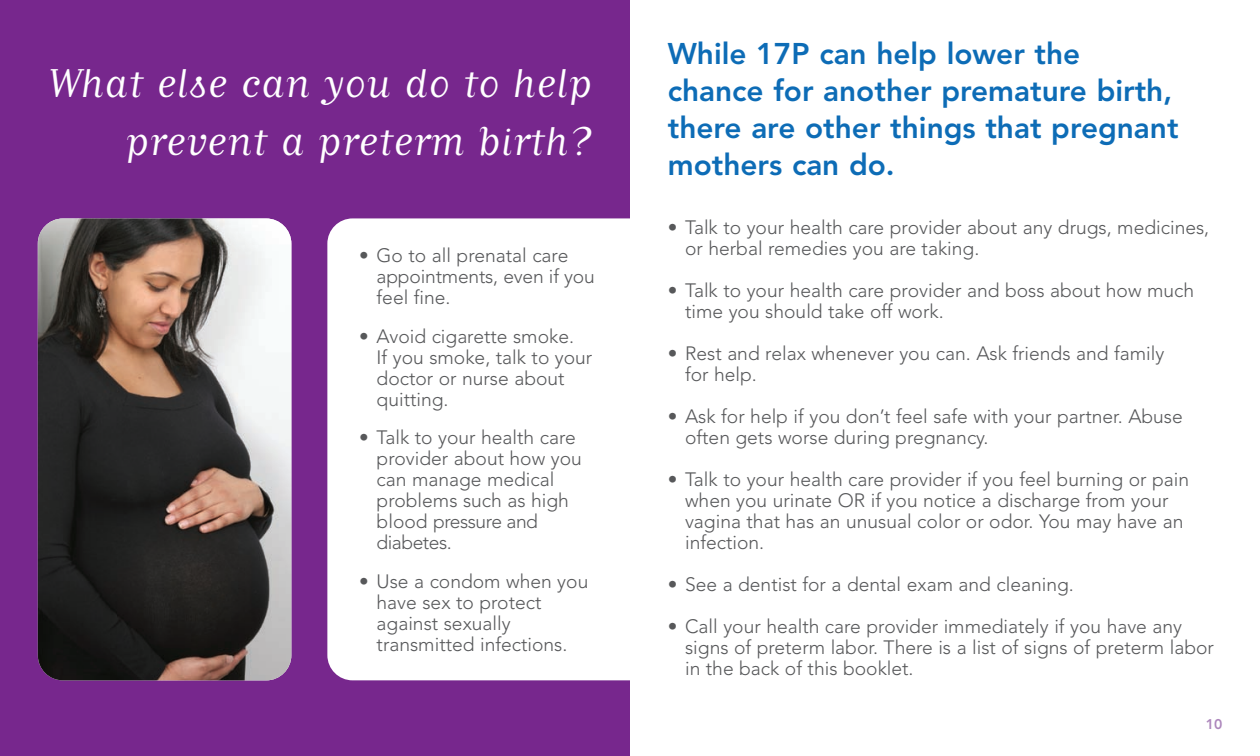
<style>
.page{position:relative;width:1260px;height:756px;background:#fff}
.page>*{position:absolute;margin:0;border:0;box-sizing:border-box;transform-origin:0 0}
.t1{font:47.25px/57.8px "Matrix Script";color:#fff;text-align:right;scale:1.05 1}
.t2{font:800 29.75px/36.8px "Avenir";color:#0d6cb6}
.t3{font:300 19.25px/21px "Avenir";color:#57585a}
.t4{font:800 14px "Avenir";color:#ad87bc}
</style>
<div class="page">
<div style="left:0;top:0;width:630px;height:756px;background:#77278d"></div>
<img style="left:38px;top:218px;width:253px;height:462px;border-radius:25px">
<div style="left:327px;top:218px;width:362px;height:462px;background:#fff;border-radius:25px"></div>
<h1 class="t1" style="left:48px;top:52px;width:520px">What else can you do to help prevent a preterm birth?</h1>
<p class="t3" style="left:377px;top:247px;width:220px;text-indent:-17px">• Go to all prenatal care appointments, even if you feel fine.</p>
<p class="t3" style="left:377px;top:327px;width:217px;text-indent:-17px">• Avoid cigarette smoke.<br>If you smoke, talk to your doctor or nurse about quitting.</p>
<p class="t3" style="left:377px;top:429px;width:207px;text-indent:-17px">• Talk to your health care provider about how you can manage medical problems such as high blood pressure and diabetes.</p>
<p class="t3" style="left:377px;top:572px;width:213px;text-indent:-17px">• Use a condom when you have sex to protect against sexually transmitted infections.</p>
<h2 class="t2" style="left:668px;top:38px;width:512px">While 17P can help lower the chance for another premature birth, there are other things that pregnant mothers can do.</h2>
<p class="t3" style="left:685px;top:218px;width:526px;text-indent:-17px">• Talk to your health care provider about any drugs, medicines, or herbal remedies you are taking.</p>
<p class="t3" style="left:685px;top:281px;width:511px;text-indent:-17px">• Talk to your health care provider and boss about how much time you should take off work.</p>
<p class="t3" style="left:685px;top:344px;width:481px;text-indent:-17px">• Rest and relax whenever you can. Ask friends and family for help.</p>
<p class="t3" style="left:685px;top:407px;width:499px;text-indent:-17px">• Ask for help if you don’t feel safe with your partner. Abuse often gets worse during pregnancy.</p>
<p class="t3" style="left:685px;top:470px;width:506px;text-indent:-17px">• Talk to your health care provider if you feel burning or pain when you urinate OR if you notice a discharge from your vagina that has an unusual color or odor. You may have an infection.</p>
<p class="t3" style="left:668px;top:575px;width:408px">• See a dentist for a dental exam and cleaning.</p>
<p class="t3" style="left:685px;top:617px;width:530px;text-indent:-17px">• Call your health care provider immediately if you have any signs of preterm labor. There is a list of signs of preterm labor in the back of this booklet.</p>
<p class="t4" style="left:1206px;top:718px;width:18px">10</p>
</div>
